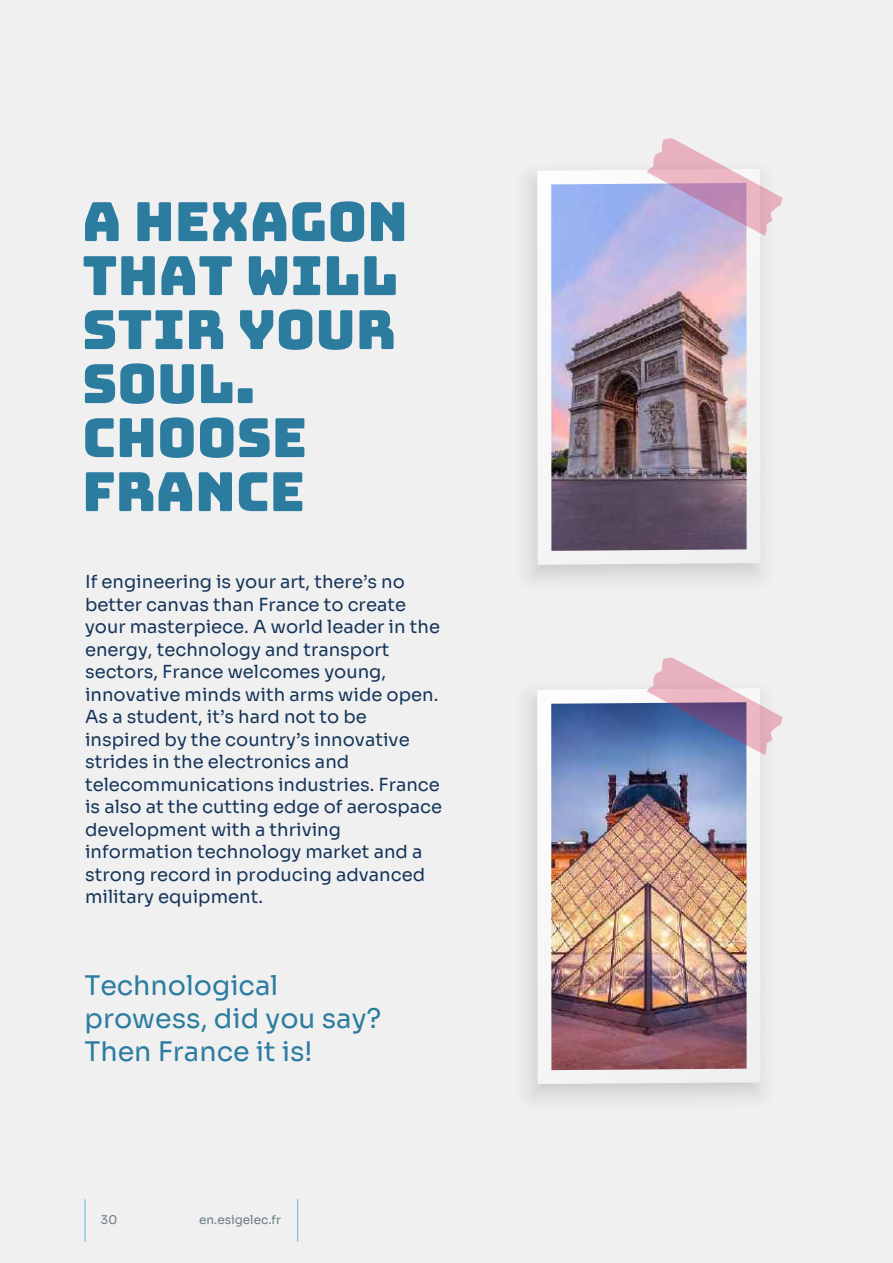
<style>
.page{position:relative;width:893px;height:1263px;background:#f0f0f0}
.page>*{position:absolute;margin:0;border:0;box-sizing:border-box;transform-origin:0 0}
.t1{font:54px/54px "Bungee";color:#2c7ca0}
.t2{font:27px/33px "Sora";color:#2c7ca0}
.t3{font:18px/22.5px "Sora";color:#15355a}
.t4{font:12px "Sora";color:#6a7b82}
</style>
<div class="page">
<svg style="left:527px;top:174px;width:236px;height:407px"></svg>
<svg style="left:537px;top:170px;width:224px;height:395px"></svg>
<img style="left:551px;top:183px;width:196px;height:368px">
<svg style="left:647px;top:138px;width:136px;height:98px"></svg>
<svg style="left:527px;top:693px;width:236px;height:407px"></svg>
<svg style="left:537px;top:690px;width:224px;height:394px"></svg>
<img style="left:551px;top:702px;width:196px;height:368px">
<svg style="left:647px;top:657px;width:136px;height:98px"></svg>
<hr style="left:85px;top:1199px;width:1px;height:43px;background:#6db6d5">
<hr style="left:297px;top:1199px;width:1px;height:43px;background:#6db6d5">
<h1 class="t1" style="left:82px;top:195px;width:327px">A HEXAGON<br>THAT WILL<br>STIR YOUR<br>SOUL.<br>CHOOSE<br>FRANCE</h1>
<p class="t3" style="left:85px;top:569px;width:359px">If engineering is your art, there’s no better canvas than France to create your masterpiece. A world leader in the energy, technology and transport sectors, France welcomes young, innovative minds with arms wide open.<br>As a student, it’s hard not to be inspired by the country’s innovative strides in the electronics and telecommunications industries. France is also at the cutting edge of aerospace development with a thriving information technology market and a strong record in producing advanced military equipment.</p>
<h2 class="t2" style="left:84px;top:966px;width:299px">Technological prowess, did you say?<br>Then France it is!</h2>
<p class="t4" style="left:101px;top:1210px;width:18px">30</p>
<p class="t4" style="left:199px;top:1210px;width:83px">en.esigelec.fr</p>
</div>
